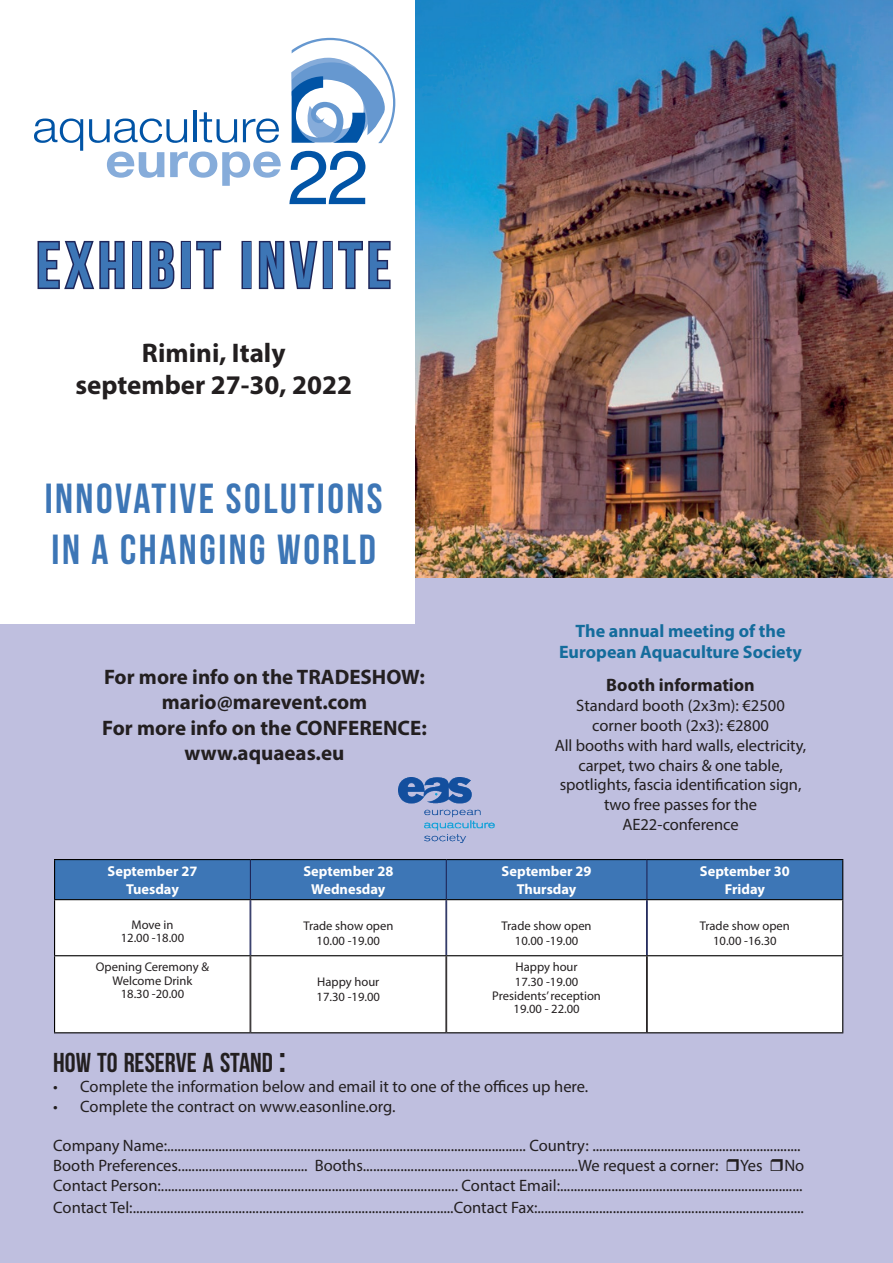
<style>
.page{position:relative;width:893px;height:1263px;background:#fff}
.page>*{position:absolute;margin:0;border:0;box-sizing:border-box;transform-origin:0 0}
.t1{font:64.5px "Bebas Neue";letter-spacing:.08em;color:#3d76b6}
.t2{font:42px/50.4px "Bebas Neue";letter-spacing:.06em;color:#3d76b6}
.t3{font:27.3px "Bebas Neue";color:#231f20}
.t4{font:700 27px/32.4px "Myriad Pro";color:#231f20;text-align:center}
.t5{font:700 21px/25.2px "Myriad Pro";color:#231f20;text-align:center}
.t6{font:700 18px/21.6px "Myriad Pro";color:#146c9c;text-align:center}
.t7{font:700 18px "Myriad Pro";color:#231f20}
.t8{font:16.5px/19.8px "Myriad Pro";color:#231f20;text-align:center}
.t9{font:700 14.4px/17.2px "Myriad Pro";color:#fff;text-align:center}
.t10{font:12.6px/15.1px "Myriad Pro";color:#231f20;text-align:center}
.s1{font-size:39px}
</style>
<div class="page">
<img style="left:415px;top:0;width:478px;height:578px">
<div style="left:0;top:578px;width:893px;height:685px;background:#bfbfdf"></div>
<div style="left:55px;top:860px;width:787px;height:39px;background:#3d76b6"></div>
<div style="left:55px;top:900px;width:787px;height:132px;background:#fff"></div>
<hr style="left:250px;top:900px;width:1px;height:55px;background:#1e2659">
<hr style="left:251px;top:900px;width:1px;height:55px;background:#1e2659">
<hr style="left:446px;top:900px;width:1px;height:55px;background:#1e2659">
<hr style="left:646px;top:900px;width:1px;height:55px;background:#1e2659">
<hr style="left:647px;top:900px;width:1px;height:55px;background:#1e2659">
<hr style="left:250px;top:860px;width:1px;height:39px;background:#1e2659">
<hr style="left:446px;top:860px;width:1px;height:39px;background:#1e2659">
<hr style="left:646px;top:860px;width:1px;height:39px;background:#1e2659">
<hr style="left:250px;top:956px;width:1px;height:76px;background:#231f20">
<hr style="left:251px;top:956px;width:1px;height:76px;background:#231f20">
<hr style="left:446px;top:956px;width:1px;height:76px;background:#231f20">
<hr style="left:646px;top:956px;width:1px;height:76px;background:#231f20">
<hr style="left:647px;top:956px;width:1px;height:76px;background:#231f20">
<hr style="left:54px;top:859px;width:196px;height:1px;background:#000">
<hr style="left:54px;top:860px;width:1px;height:39px;background:#000">
<hr style="left:250px;top:859px;width:196px;height:1px;background:#000">
<hr style="left:446px;top:859px;width:201px;height:1px;background:#000">
<hr style="left:647px;top:859px;width:196px;height:1px;background:#000">
<hr style="left:842px;top:860px;width:1px;height:39px;background:#000">
<hr style="left:54px;top:899px;width:196px;height:1px;background:#000">
<hr style="left:250px;top:899px;width:196px;height:1px;background:#000">
<hr style="left:446px;top:899px;width:201px;height:1px;background:#000">
<hr style="left:647px;top:899px;width:196px;height:1px;background:#000">
<hr style="left:54px;top:900px;width:1px;height:55px;background:#000">
<hr style="left:842px;top:900px;width:1px;height:55px;background:#000">
<hr style="left:54px;top:955px;width:196px;height:1px;background:#000">
<hr style="left:250px;top:955px;width:196px;height:1px;background:#000">
<hr style="left:446px;top:955px;width:201px;height:1px;background:#000">
<hr style="left:647px;top:955px;width:196px;height:1px;background:#000">
<hr style="left:54px;top:956px;width:1px;height:76px;background:#000">
<hr style="left:842px;top:956px;width:1px;height:76px;background:#000">
<hr style="left:54px;top:1032px;width:196px;height:1px;background:#000">
<hr style="left:250px;top:1032px;width:196px;height:1px;background:#000">
<hr style="left:446px;top:1032px;width:201px;height:1px;background:#000">
<hr style="left:647px;top:1032px;width:196px;height:1px;background:#000">
<div style="left:0;top:0;width:414px;height:623px;background:#fff"></div>
<img style="left:398px;top:777px;width:97px;height:65px">
<svg style="left:37px;top:240px;width:88px;height:50px"></svg>
<div style="left:132px;top:241px;width:10px;height:48px;border:3px solid #1e2659"></div>
<svg style="left:149px;top:240px;width:26px;height:50px"></svg>
<div style="left:181px;top:241px;width:10px;height:48px;border:3px solid #1e2659"></div>
<svg style="left:196px;top:240px;width:26px;height:50px"></svg>
<div style="left:241px;top:241px;width:11px;height:48px;border:3px solid #1e2659"></div>
<svg style="left:258px;top:240px;width:60px;height:50px"></svg>
<div style="left:323px;top:241px;width:10px;height:48px;border:3px solid #1e2659"></div>
<svg style="left:338px;top:240px;width:53px;height:50px"></svg>
<svg style="left:34px;top:119px;width:49px;height:32px"></svg>
<svg style="left:89px;top:119px;width:98px;height:24px"></svg>
<hr style="left:193px;top:110px;width:3px;height:32px;background:#0154a6">
<svg style="left:199px;top:112px;width:38px;height:31px"></svg>
<svg style="left:243px;top:119px;width:36px;height:24px"></svg>
<svg style="left:107px;top:151px;width:57px;height:27px"></svg>
<svg style="left:170px;top:151px;width:111px;height:35px"></svg>
<svg style="left:289px;top:38px;width:106px;height:166px"></svg>
<h1 class="t1" style="left:36px;top:230px;width:356px">EXHIBIT INVITE</h1>
<h3 class="t4" style="left:75px;top:335px;width:278px">Rimini, Italy september 27-30, 2022</h3>
<h2 class="t2" style="left:45px;top:473px;width:339px">INNOVATIVE SOLUTIONS<br>IN A CHANGING WORLD</h2>
<p class="t5" style="left:102px;top:664px;width:326px">For more info on the TRADESHOW: mario@marevent.com<br>For more info on the CONFERENCE: www.aquaeas.eu</p>
<p class="t6" style="left:559px;top:619px;width:244px">The annual meeting of the<br>European Aquaculture Society</p>
<p class="t7" style="left:606px;top:673px;width:150px">Booth information</p>
<p class="t8" style="left:555px;top:695px;width:253px">Standard booth (2x3m): €2500 corner booth (2x3): €2800<br>All booths with hard walls, electricity, carpet, two chairs &amp; one table, spotlights, fascia identification sign, two free passes for the<br>AE22-conference</p>
<p class="t9" style="left:108px;top:862px;width:91px">September 27<br>Tuesday</p>
<p class="t9" style="left:303px;top:862px;width:91px">September 28<br>Wednesday</p>
<p class="t9" style="left:502px;top:862px;width:91px">September 29<br>Thursday</p>
<p class="t9" style="left:700px;top:862px;width:91px">September 30<br>Friday</p>
<p class="t10" style="left:121px;top:917px;width:65px;line-height:13.5px">Move in<br>12.00 -18.00</p>
<p class="t10" style="left:303px;top:918px;width:92px">Trade show open<br>10.00 -19.00</p>
<p class="t10" style="left:502px;top:918px;width:92px">Trade show open<br>10.00 -19.00</p>
<p class="t10" style="left:700px;top:918px;width:92px">Trade show open<br>10.00 -16.30</p>
<p class="t10" style="left:96px;top:960px;width:115px;line-height:13.5px">Opening Ceremony &amp;<br>Welcome Drink<br>18.30 -20.00</p>
<p class="t10" style="left:515px;top:959px;width:65px;text-align:left">Happy hour<br>17.30 -19.00</p>
<p class="t10" style="left:492px;top:989px;width:110px;line-height:13.5px">Presidents’ reception<br>19.00 - 22.00</p>
<p class="t10" style="left:317px;top:974px;width:65px;text-align:left">Happy hour<br>17.30 -19.00</p>
<h3 class="t3" style="left:53px;top:1048px;width:234px">HOW TO RESERVE A STAND <span class="s1">:</span></h3>
<p class="t8" style="left:53px;top:1076px;width:537px">• Complete the information below and email it to one of the offices up here.</p>
<p class="t8" style="left:53px;top:1096px;width:344px">• Complete the contract on www.easonline.org.</p>
<p class="t8" style="left:53px;top:1136px;width:749px;text-align:left">Company Name:......................................................................................................... Country: .............................................................<br>Booth Preferences...................................... Booths...............................................................We request a corner:</p>
<p class="t8" style="left:53px;top:1155px;width:752px;text-align:right">No<br>Contact Person:....................................................................................... Contact Email:.......................................................................</p>
<p class="t8" style="left:53px;top:1197px;width:752px">Contact Tel:..............................................................................................Contact Fax:..............................................................................</p>
<p class="t8" style="left:740px;top:1155px;width:24px">Yes</p>
</div>
